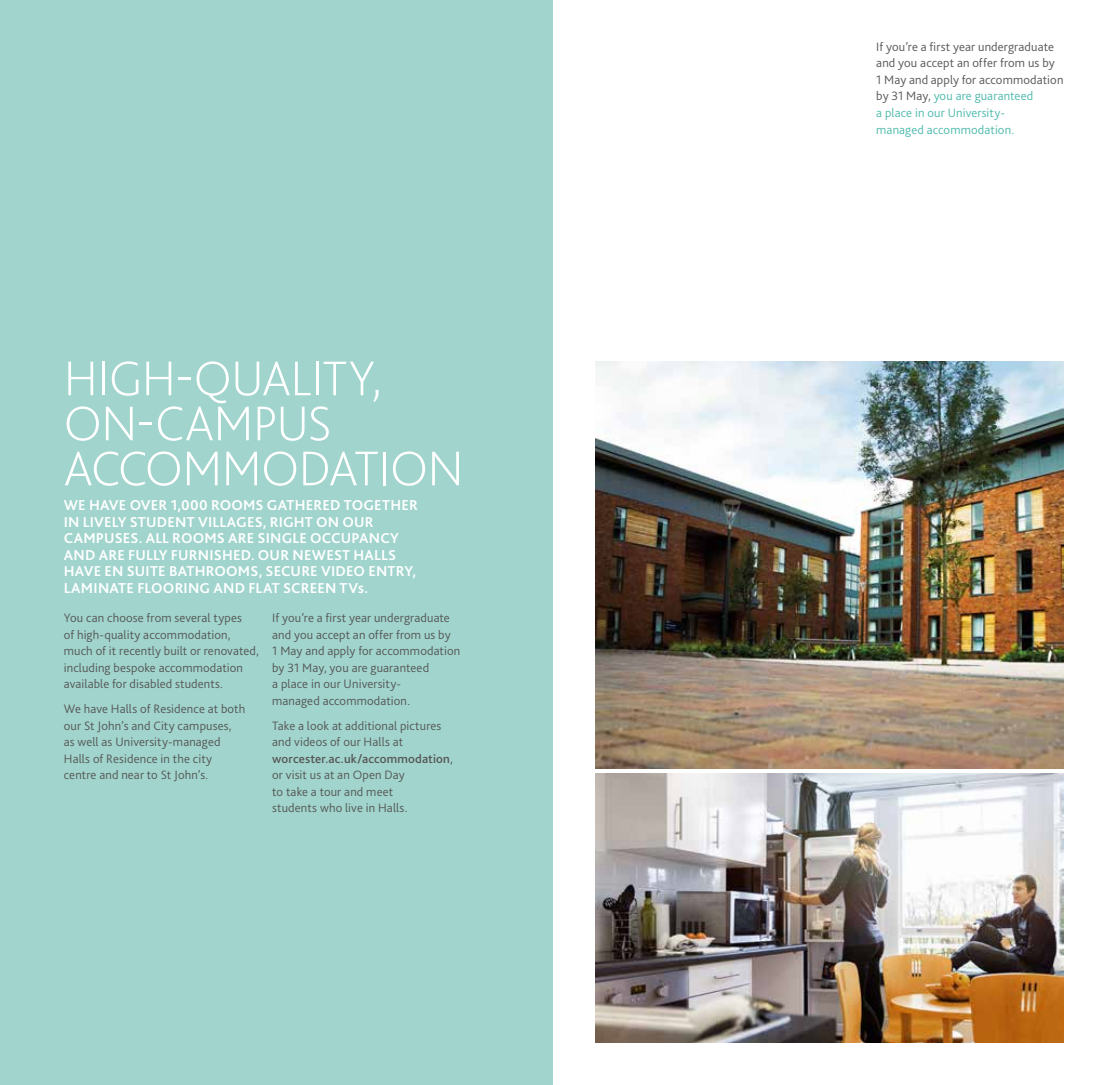
<style>
.page{position:relative;width:1106px;height:1085px;background:#fff}
.page>*{position:absolute;margin:0;border:0;box-sizing:border-box;transform-origin:0 0}
.t1{font:200 51px/45px "Bliss 2";letter-spacing:-.005em;color:#fff}
.t2{font:700 15px/16.5px "Bliss 2";letter-spacing:.015em;color:#fff}
.t3{font:300 12.75px/16.5px "Bliss 2";letter-spacing:.01em;color:#575756}
.s1{font-weight:500}
.s2{color:#4fbaad}
</style>
<div class="page">
<div style="left:0;top:0;width:553px;height:1084px;background:#a0d4cd"></div>
<img style="left:595px;top:361px;width:468px;height:406px">
<img style="left:595px;top:773px;width:468px;height:269px">
<h1 class="t1" style="left:64px;top:354px;width:401px">HIGH-QUALITY,<br>ON-CAMPUS<br>ACCOMMODATION</h1>
<p class="t2" style="left:64px;top:496px;width:356px">WE HAVE OVER 1,000 ROOMS GATHERED TOGETHER IN LIVELY STUDENT VILLAGES, RIGHT ON OUR CAMPUSES. ALL ROOMS ARE SINGLE OCCUPANCY AND ARE FULLY FURNISHED. OUR NEWEST HALLS HAVE EN SUITE BATHROOMS, SECURE VIDEO ENTRY, LAMINATE FLOORING AND FLAT SCREEN TVs.</p>
<p class="t3" style="left:64px;top:609px;width:196px">You can choose from several types<br>of high-quality accommodation, much of it recently built or renovated, including bespoke accommodation available for disabled students.</p>
<p class="t3" style="left:64px;top:700px;width:183px">We have Halls of Residence at both our St John’s and City campuses, as well as University-managed<br>Halls of Residence in the city centre and near to St John’s.</p>
<p class="t3" style="left:272px;top:609px;width:189px">If you’re a first year undergraduate and you accept an offer from us by<br>1 May and apply for accommodation by 31 May, you are guaranteed<br>a place in our University-<br>managed accommodation.</p>
<p class="t3" style="left:272px;top:716px;width:182px">Take a look at additional pictures and videos of our Halls at <span class="s1">worcester.ac.uk/accommodation</span>, or visit us at an Open Day<br>to take a tour and meet<br>students who live in Halls.</p>
<p class="t3" style="left:876px;top:38px;width:189px">If you’re a first year undergraduate and you accept an offer from us by<br>1 May and apply for accommodation by 31 May, <span class="s2">you are guaranteed<br>a place in our University-<br>managed accommodation.</span></p>
</div>
